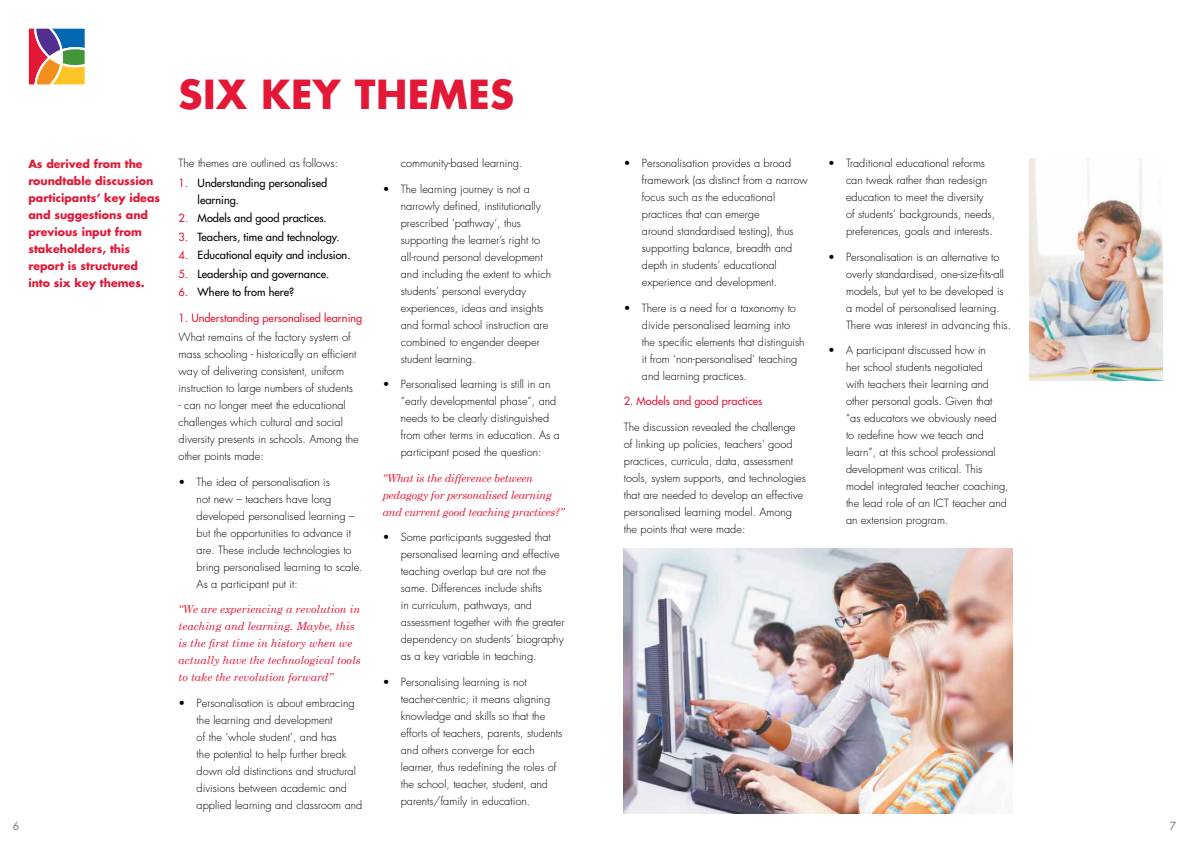
<style>
.page{position:relative;width:1191px;height:842px;background:#fff}
.page>*{position:absolute;margin:0;border:0;box-sizing:border-box;transform-origin:0 0}
.t1{font:700 39px "Futura";letter-spacing:.01em;color:#e31837}
.t2{font:300 11px/17px "Futura";color:#000}
.t3{font:11px/17px "Futura";color:#000}
.t4{font:italic 11px/17px "Century Schoolbook";color:#e31837}
.t5{font:700 11px/17px "Futura";color:#e31837}
.t6{font:italic 11px/17px "Century Schoolbook";letter-spacing:-.02em;color:#e31837}
.t7{font:11px "Futura";color:#e31837}
.t8{font:11px "Futura";color:#808285}
.s1{color:#e31837}
</style>
<div class="page">
<img style="left:623px;top:549px;width:389px;height:265px">
<img style="left:1029px;top:159px;width:133px;height:221px">
<svg style="left:28px;top:28px;width:57px;height:57px;background:#a98777"></svg>
<h1 class="t1" style="left:179px;top:67px;width:312px">six key themes</h1>
<p class="t2" style="left:179px;top:155px;width:161px">The themes are outlined as follows:</p>
<p class="t3" style="left:198px;top:174px;width:131px;text-indent:-19px"><span class="s1">1.</span> Understanding personalised learning.</p>
<p class="t3" style="left:179px;top:210px;width:150px"><span class="s1">2.</span> Models and good practices.</p>
<p class="t3" style="left:179px;top:228px;width:162px"><span class="s1">3.</span> Teachers, time and technology.</p>
<p class="t3" style="left:179px;top:247px;width:173px"><span class="s1">4.</span> Educational equity and inclusion.</p>
<p class="t3" style="left:179px;top:265px;width:152px"><span class="s1">5.</span> Leadership and governance.</p>
<p class="t3" style="left:179px;top:283px;width:117px"><span class="s1">6.</span> Where to from here?</p>
<p class="t7" style="left:179px;top:310px;width:185px">1. Understanding personalised learning</p>
<p class="t2" style="left:179px;top:329px;width:179px">What remains of the factory system of mass schooling - historically an efficient way of delivering consistent, uniform instruction to large numbers of students</p>
<p class="t2" style="left:179px;top:397px;width:182px">- can no longer meet the educational challenges which cultural and social diversity presents in schools. Among the other points made:</p>
<p class="t2" style="left:197px;top:474px;width:167px;text-indent:-18px">• The idea of personalisation is<br>not new – teachers have long developed personalised learning – but the opportunities to advance it are. These include technologies to bring personalised learning to scale.<br>As a participant put it:</p>
<p class="t4" style="left:179px;top:601px;width:183px">“We are experiencing a revolution in teaching and learning. Maybe, this is the first time in history when we actually have the technological tools to take the revolution forward”</p>
<p class="t2" style="left:197px;top:695px;width:167px;text-indent:-18px">• Personalisation is about embracing the learning and development<br>of the ‘whole student’, and has<br>the potential to help further break down old distinctions and structural divisions between academic and applied learning and classroom and</p>
<p class="t2" style="left:401px;top:155px;width:123px">community-based learning.</p>
<p class="t2" style="left:401px;top:180px;width:152px;text-indent:-18px">• The learning journey is not a narrowly defined, institutionally prescribed ‘pathway’, thus supporting the learner’s right to all-round personal development and including the extent to which students’ personal everyday experiences, ideas and insights and formal school instruction are combined to engender deeper student learning.</p>
<p class="t2" style="left:401px;top:376px;width:161px;text-indent:-18px">• Personalised learning is still in an “early developmental phase”, and needs to be clearly distinguished from other terms in education. As a participant posed the question:</p>
<p class="t6" style="left:383px;top:469px;width:183px">“What is the difference between pedagogy for personalised learning and current good teaching practices?”</p>
<p class="t2" style="left:401px;top:529px;width:165px;text-indent:-18px">• Some participants suggested that personalised learning and effective teaching overlap but are not the same. Differences include shifts<br>in curriculum, pathways, and assessment together with the greater dependency on students’ biography as a key variable in teaching.</p>
<p class="t2" style="left:401px;top:673px;width:163px;text-indent:-18px">• Personalising learning is not teacher-centric; it means aligning knowledge and skills so that the efforts of teachers, parents, students and others converge for each learner, thus redefining the roles of the school, teacher, student, and parents/family in education.</p>
<p class="t5" style="left:28px;top:155px;width:133px">As derived from the roundtable discussion participants’ key ideas and suggestions and previous input from stakeholders, this report is structured into six key themes.</p>
<p class="t2" style="left:642px;top:155px;width:167px;text-indent:-18px">• Personalisation provides a broad framework (as distinct from a narrow focus such as the educational practices that can emerge<br>around standardised testing), thus supporting balance, breadth and depth in students’ educational experience and development.</p>
<p class="t2" style="left:642px;top:299px;width:164px;text-indent:-18px">• There is a need for a taxonomy to divide personalised learning into the specific elements that distinguish it from ‘non-personalised’ teaching and learning practices.</p>
<p class="t7" style="left:624px;top:394px;width:140px">2. Models and good practices</p>
<p class="t2" style="left:624px;top:418px;width:184px">The discussion revealed the challenge of linking up policies, teachers’ good practices, curricula, data, assessment tools, system supports, and technologies that are needed to develop an effective personalised learning model. Among the points that were made:</p>
<p class="t2" style="left:846px;top:155px;width:151px;text-indent:-18px">• Traditional educational reforms can tweak rather than redesign education to meet the diversity<br>of students’ backgrounds, needs, preferences, goals and interests.</p>
<p class="t2" style="left:846px;top:248px;width:167px;text-indent:-18px">• Personalisation is an alternative to overly standardised, one-size-fits-all models, but yet to be developed is a model of personalised learning.<br>There was interest in advancing this.</p>
<p class="t2" style="left:846px;top:342px;width:164px;text-indent:-18px">• A participant discussed how in<br>her school students negotiated<br>with teachers their learning and other personal goals. Given that “as educators we obviously need<br>to redefine how we teach and learn”, at this school professional development was critical. This model integrated teacher coaching, the lead role of an ICT teacher and an extension program.</p>
<p class="t8" style="left:13px;top:819px;width:8px">6</p>
<p class="t8" style="left:1169px;top:819px;width:8px">7</p>
</div>
